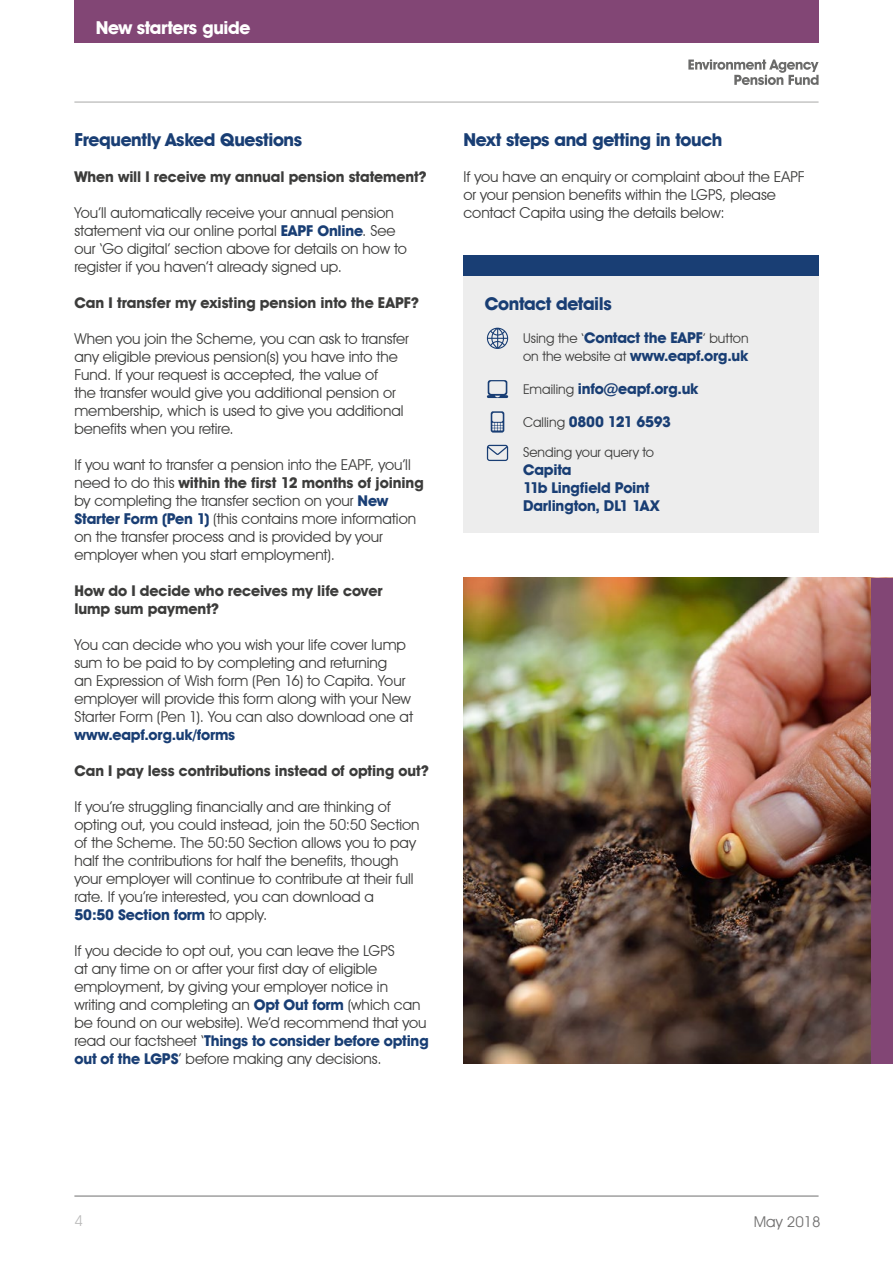
<style>
.page{position:relative;width:893px;height:1263px;background:#fff}
.page>*{position:absolute;margin:0;border:0;box-sizing:border-box;transform-origin:0 0}
.t1{font:700 18px "Avant Garde IT Cby BT";letter-spacing:-.02em;color:#193e74}
.t2{font:700 18px "Avant Garde IT Cby BT";letter-spacing:-.025em;color:#fff}
.t3{font:15px/18px "Avant Garde IT Cby BT";color:#3c3c3b}
.t4{font:700 15px/18px "Avant Garde IT Cby BT";letter-spacing:-.005em;color:#3c3c3b}
.t5{font:700 15px/18px "Avant Garde IT Cby BT";letter-spacing:-.015em;color:#193e74}
.t6{font:15px "Avant Garde IT Cby BT";color:#706f6f}
.t7{font:15px "Avant Garde IT Cby BT";color:#bcbcbc}
.t8{font:13.5px "Avant Garde IT Cby BT";letter-spacing:.005em;color:#3c3c3b}
.s1{font-weight:700;color:#193e74}
.s2{font-weight:700}
.s3{font-weight:700;font-size:15px;color:#193e74}
.s4{font-weight:400;font-size:13.5px;color:#3c3c3b}
</style>
<div class="page">
<svg style="left:688px;top:60px;width:131px;height:25px"></svg>
<hr style="left:74px;top:102px;width:745px;height:1px;background:#a8a8a7">
<img style="left:463px;top:577px;width:429px;height:486px">
<div style="left:872px;top:578px;width:21px;height:485px;background:#824675"></div>
<div style="left:463px;top:255px;width:356px;height:21px;background:#193e74"></div>
<div style="left:463px;top:276px;width:356px;height:256px;background:#ededed"></div>
<svg style="left:487px;top:328px;width:21px;height:21px"></svg>
<svg style="left:487px;top:380px;width:21px;height:18px"></svg>
<svg style="left:491px;top:411px;width:13px;height:22px"></svg>
<svg style="left:487px;top:445px;width:21px;height:16px"></svg>
<hr style="left:74px;top:1196px;width:745px;height:1px;background:#706f6f">
<div style="left:74px;top:0;width:745px;height:43px;background:#824675"></div>
<p class="t2" style="left:96px;top:17px;width:156px">New starters guide</p>
<p class="t1" style="left:74px;top:128px;width:229px">Frequently Asked Questions</p>
<p class="t4" style="left:74px;top:167px;width:354px">When will I receive my annual pension statement?</p>
<p class="t3" style="left:74px;top:203px;width:334px">You’ll automatically receive your annual pension statement via our online portal <span class="s1">EAPF Online</span>. See our ‘Go digital’ section above for details on how to register if you haven’t already signed up.</p>
<p class="t4" style="left:74px;top:293px;width:346px">Can I transfer my existing pension into the EAPF?</p>
<p class="t3" style="left:74px;top:329px;width:336px">When you join the Scheme, you can ask to transfer any eligible previous pension(s) you have into the Fund. If your request is accepted, the value of<br>the transfer would give you additional pension or membership, which is used to give you additional benefits when you retire.</p>
<p class="t3" style="left:74px;top:455px;width:351px">If you want to transfer a pension into the EAPF, you’ll need to do this <span class="s2">within the first 12 months of joining </span>by completing the transfer section on your <span class="s1">New Starter Form (Pen 1)</span> (this contains more information on the transfer process and is provided by your employer when you start employment).</p>
<p class="t4" style="left:74px;top:581px;width:310px">How do I decide who receives my life cover lump sum payment?</p>
<p class="t3" style="left:74px;top:635px;width:340px">You can decide who you wish your life cover lump sum to be paid to by completing and returning<br>an Expression of Wish form (Pen 16) to Capita. Your employer will provide this form along with your New Starter Form (Pen 1). You can also download one at</p>
<p class="t5" style="left:74px;top:725px;width:162px">www.eapf.org.uk/forms</p>
<p class="t4" style="left:74px;top:761px;width:356px">Can I pay less contributions instead of opting out?</p>
<p class="t3" style="left:74px;top:797px;width:347px">If you’re struggling financially and are thinking of opting out, you could instead, join the 50:50 Section of the Scheme. The 50:50 Section allows you to pay half the contributions for half the benefits, though your employer will continue to contribute at their full rate. If you’re interested, you can download a<br><span class="s1">50:50 Section form</span> to apply.</p>
<p class="t3" style="left:74px;top:941px;width:356px">If you decide to opt out, you can leave the LGPS<br>at any time on or after your first day of eligible employment, by giving your employer notice in writing and completing an <span class="s1">Opt Out form</span> (which can be found on our website). We’d recommend that you read our factsheet ‘<span class="s1">Things to consider before opting out of the LGPS</span>’ before making any decisions.</p>
<p class="t1" style="left:463px;top:128px;width:260px">Next steps and getting in touch</p>
<p class="t3" style="left:463px;top:167px;width:343px">If you have an enquiry or complaint about the EAPF or your pension benefits within the LGPS, please contact Capita using the details below:</p>
<p class="t1" style="left:485px;top:293px;width:129px">Contact details</p>
<p class="t8" style="left:523px;top:330px;width:227px">Using the ‘<span class="s3">Contact the EAPF</span>’ button</p>
<p class="t5" style="left:523px;top:347px;width:226px"><span class="s4">on the website at</span> www.eapf.org.uk</p>
<p class="t5" style="left:523px;top:380px;width:177px"><span class="s4">Emailing</span> info@eapf.org.uk</p>
<p class="t5" style="left:523px;top:413px;width:150px"><span class="s4">Calling</span> 0800 121 6593</p>
<p class="t8" style="left:523px;top:444px;width:133px">Sending your query to</p>
<p class="t5" style="left:523px;top:461px;width:138px">Capita<br>11b Lingfield Point<br>Darlington, DL1 1AX</p>
<p class="t7" style="left:74px;top:1211px;width:10px">4</p>
<p class="t6" style="left:754px;top:1212px;width:68px">May 2018</p>
</div>
